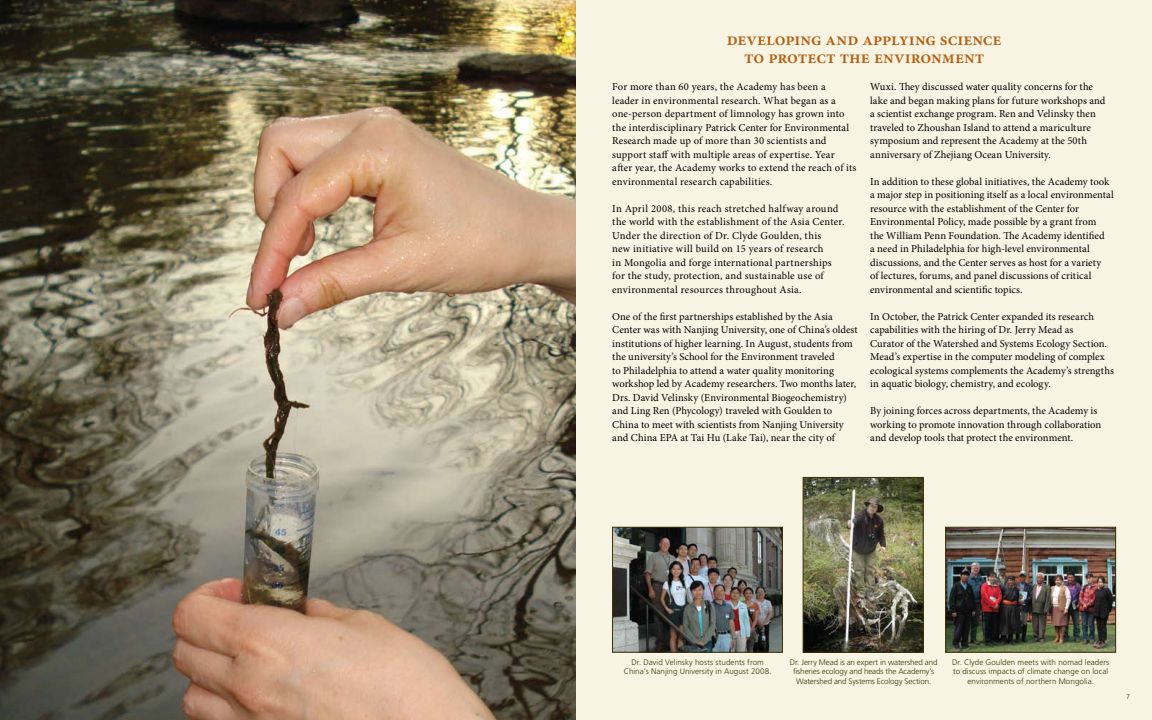
<style>
.page{position:relative;width:1152px;height:720px;background:#fff}
.page>*{position:absolute;margin:0;border:0;box-sizing:border-box;transform-origin:0 0}
.t1{font:600 18px/18px "Minion Pro";color:#b56113;text-align:center}
.t2{font:10.6px/13.5px "Minion Pro";letter-spacing:.005em;color:#000}
.t3{font:300 8px/9.6px "Frutiger";color:#403403;text-align:center}
.t4{font:300 7px "Frutiger";color:#403403}
</style>
<div class="page">
<div style="left:576px;top:0;width:576px;height:720px;background:#f7f4e2"></div>
<img style="left:0;top:0;width:576px;height:720px">
<img style="left:614px;top:529px;width:167px;height:122px">
<div style="left:612px;top:527px;width:171px;height:126px;border:1px solid #403403"></div>
<img style="left:805px;top:479px;width:117px;height:172px">
<div style="left:803px;top:477px;width:121px;height:176px;border:1px solid #403403"></div>
<img style="left:947px;top:529px;width:167px;height:122px">
<div style="left:945px;top:527px;width:171px;height:126px;border:1px solid #403403"></div>
<h1 class="t1" style="left:727px;top:30px;width:276px">Developing and applying science to protect the environment</h1>
<p class="t2" style="left:612px;top:80px;width:246px">For more than 60 years, the Academy has been a<br>leader in environmental research. What began as a one-person department of limnology has grown into the interdisciplinary Patrick Center for Environmental Research made up of more than 30 scientists and support staff with multiple areas of expertise. Year after year, the Academy works to extend the reach of its environmental research capabilities.</p>
<p class="t2" style="left:612px;top:201px;width:234px">In April 2008, this reach stretched halfway around the world with the establishment of the Asia Center.<br>Under the direction of Dr. Clyde Goulden, this<br>new initiative will build on 15 years of research<br>in Mongolia and forge international partnerships for the study, protection, and sustainable use of environmental resources throughout Asia.</p>
<p class="t2" style="left:612px;top:309px;width:247px">One of the first partnerships established by the Asia Center was with Nanjing University, one of China’s oldest institutions of higher learning. In August, students from the university’s School for the Environment traveled<br>to Philadelphia to attend a water quality monitoring workshop led by Academy researchers. Two months later, Drs. David Velinsky (Environmental Biogeochemistry) and Ling Ren (Phycology) traveled with Goulden to China to meet with scientists from Nanjing University and China EPA at Tai Hu (Lake Tai), near the city of</p>
<p class="t2" style="left:870px;top:80px;width:237px">Wuxi. They discussed water quality concerns for the lake and began making plans for future workshops and a scientist exchange program. Ren and Velinsky then traveled to Zhoushan Island to attend a mariculture symposium and represent the Academy at the 50th anniversary of Zhejiang Ocean University.</p>
<p class="t2" style="left:870px;top:175px;width:245px">In addition to these global initiatives, the Academy took a major step in positioning itself as a local environmental resource with the establishment of the Center for Environmental Policy, made possible by a grant from<br>the William Penn Foundation. The Academy identified<br>a need in Philadelphia for high-level environmental discussions, and the Center serves as host for a variety<br>of lectures, forums, and panel discussions of critical environmental and scientific topics.</p>
<p class="t2" style="left:870px;top:310px;width:245px">In October, the Patrick Center expanded its research capabilities with the hiring of Dr. Jerry Mead as<br>Curator of the Watershed and Systems Ecology Section.<br>Mead’s expertise in the computer modeling of complex ecological systems complements the Academy’s strengths in aquatic biology, chemistry, and ecology.</p>
<p class="t2" style="left:870px;top:404px;width:233px">By joining forces across departments, the Academy is working to promote innovation through collaboration and develop tools that protect the environment.</p>
<p class="t3" style="left:624px;top:657px;width:149px">Dr. David Velinsky hosts students from<br>China’s Nanjing University in August 2008.</p>
<p class="t3" style="left:790px;top:657px;width:149px">Dr. Jerry Mead is an expert in watershed and fisheries ecology and heads the Academy’s<br>Watershed and Systems Ecology Section.</p>
<p class="t3" style="left:952px;top:657px;width:159px">Dr. Clyde Goulden meets with nomad leaders to discuss impacts of climate change on local environments of northern Mongolia.</p>
<p class="t4" style="left:1126px;top:692px;width:5px">7</p>
</div>
